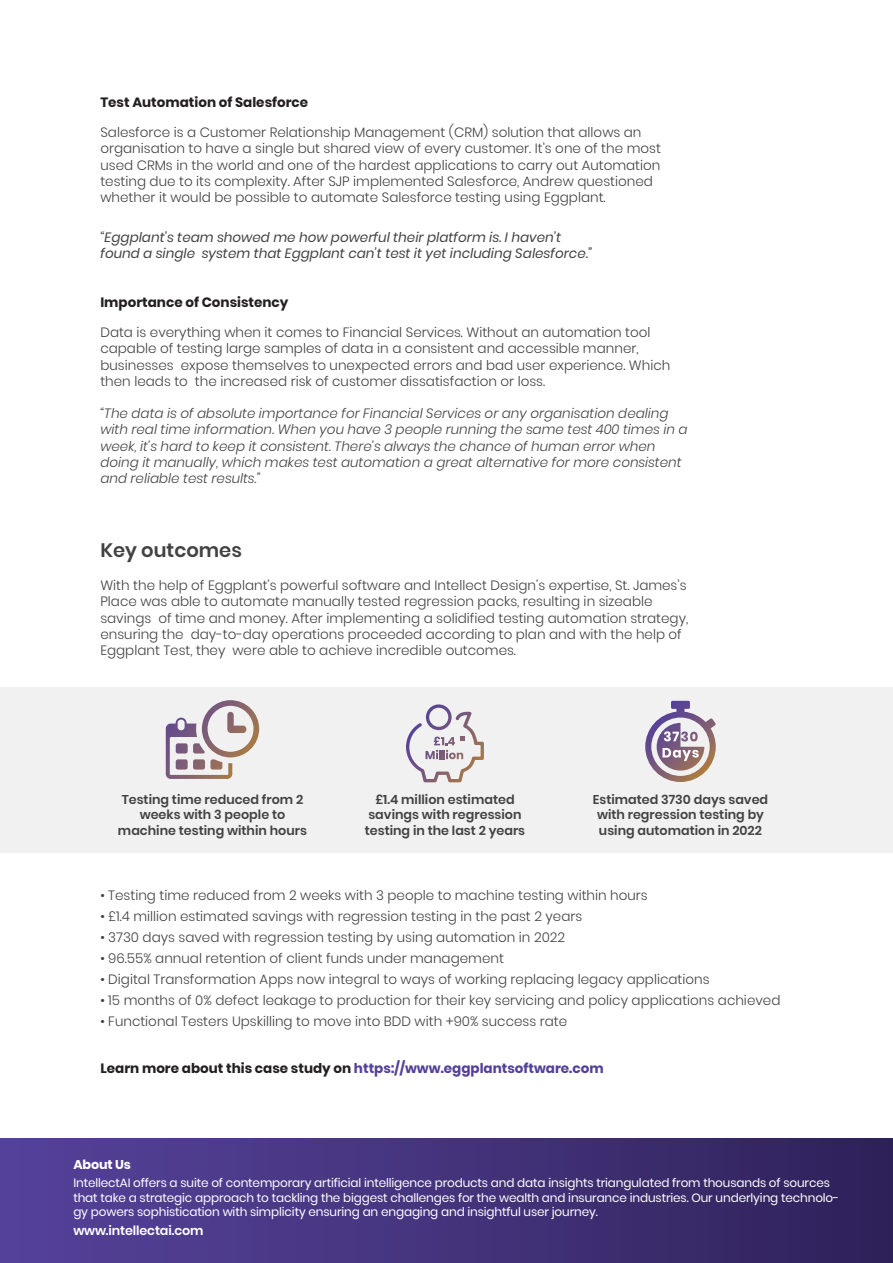
<style>
.page{position:relative;width:893px;height:1263px;background:#fff}
.page>*{position:absolute;margin:0;border:0;box-sizing:border-box;transform-origin:0 0}
.t1{font:600 19.5px "Poppins";color:#434243}
.t2{font:300 13.5px/16.2px "Poppins";color:#434243}
.t3{font:italic 300 13.5px/16.2px "Poppins";color:#434243}
.t4{font:italic 13.5px/16.2px "Poppins";color:#434243}
.t5{font:700 13.5px "Poppins";color:#543f99}
.t6{font:700 13.5px "Poppins";color:#231f20}
.t7{font:600 12.75px/15.3px "Poppins";color:#434243;text-align:center}
.t8{font:600 12.75px "Poppins";letter-spacing:-.01em;color:#fff}
.t9{font:700 12.75px "Poppins";letter-spacing:-.01em;color:#fff}
.t10{font:12px/14.4px "Poppins";letter-spacing:-.01em;color:#fff}
.s1{color:#231f20}
</style>
<div class="page">
<div style="left:0;top:687px;width:893px;height:166px;background:#f1f1f2"></div>
<svg style="left:166px;top:700px;width:93px;height:79px"></svg>
<svg style="left:406px;top:704px;width:78px;height:78px"></svg>
<svg style="left:645px;top:701px;width:71px;height:81px"></svg>
<div style="left:0;top:1138px;width:893px;height:125px;background:linear-gradient(to right,#57439b,#30225a)"></div>
<p class="t6" style="left:100px;top:95px;width:209px">Test Automation of Salesforce</p>
<p class="t2" style="left:100px;top:125px;width:562px">Salesforce is a Customer Relationship Management (CRM) solution that allows an organisation to have a single but shared view of every customer. It’s one of the most used CRMs in the world and one of the hardest applications to carry out Automation testing due to its complexity. After SJP implemented Salesforce, Andrew questioned whether it would be possible to automate Salesforce testing using Eggplant.</p>
<p class="t4" style="left:100px;top:229px;width:493px">“Eggplant’s team showed me how powerful their platform is. I haven’t found a single system that Eggplant can’t test it yet including Salesforce.”</p>
<p class="t6" style="left:100px;top:295px;width:190px">Importance of Consistency</p>
<p class="t2" style="left:100px;top:324px;width:571px">Data is everything when it comes to Financial Services. Without an automation tool capable of testing large samples of data in a consistent and accessible manner, businesses expose themselves to unexpected errors and bad user experience. Which then leads to the increased risk of customer dissatisfaction or loss.</p>
<p class="t3" style="left:100px;top:405px;width:589px">“The data is of absolute importance for Financial Services or any organisation dealing with real time information. When you have 3 people running the same test 400 times in a week, it’s hard to keep it consistent. There’s always the chance of human error when doing it manually, which makes test automation a great alternative for more consistent and reliable test results.”</p>
<h1 class="t1" style="left:100px;top:538px;width:143px">Key outcomes</h1>
<p class="t2" style="left:100px;top:577px;width:589px">With the help of Eggplant’s powerful software and Intellect Design’s expertise, St. James’s Place was able to automate manually tested regression packs, resulting in sizeable savings of time and money. After implementing a solidified testing automation strategy, ensuring the day-to-day operations proceeded according to plan and with the help of Eggplant Test, they were able to achieve incredible outcomes.</p>
<p class="t7" style="left:118px;top:792px;width:190px">Testing time reduced from 2 weeks with 3 people to machine testing within hours</p>
<p class="t7" style="left:365px;top:792px;width:162px">£1.4 million estimated savings with regression testing in the last 2 years</p>
<p class="t7" style="left:593px;top:792px;width:177px">Estimated 3730 days saved with regression testing by using automation in 2022</p>
<p class="t2" style="left:100px;top:887px;width:549px">• Testing time reduced from 2 weeks with 3 people to machine testing within hours</p>
<p class="t2" style="left:100px;top:908px;width:483px">• £1.4 million estimated savings with regression testing in the past 2 years</p>
<p class="t2" style="left:100px;top:929px;width:466px">• 3730 days saved with regression testing by using automation in 2022</p>
<p class="t2" style="left:100px;top:950px;width:405px">• 96.55% annual retention of client funds under management</p>
<p class="t2" style="left:100px;top:971px;width:611px">• Digital Transformation Apps now integral to ways of working replacing legacy applications</p>
<p class="t2" style="left:100px;top:992px;width:681px">• 15 months of 0% defect leakage to production for their key servicing and policy applications achieved</p>
<p class="t2" style="left:100px;top:1013px;width:468px">• Functional Testers Upskilling to move into BDD with +90% success rate</p>
<p class="t5" style="left:100px;top:1060px;width:505px"><span class="s1">Learn more about this case study on</span> https://www.eggplantsoftware.com</p>
<p class="t9" style="left:73px;top:1157px;width:59px">About Us</p>
<p class="t10" style="left:73px;top:1176px;width:767px">IntellectAI offers a suite of contemporary artificial intelligence products and data insights triangulated from thousands of sources that take a strategic approach to tackling the biggest challenges for the wealth and insurance industries. Our underlying technolo&shy;gy powers sophistication with simplicity ensuring an engaging and insightful user journey.</p>
<p class="t8" style="left:73px;top:1223px;width:132px">www.intellectai.com</p>
</div>
